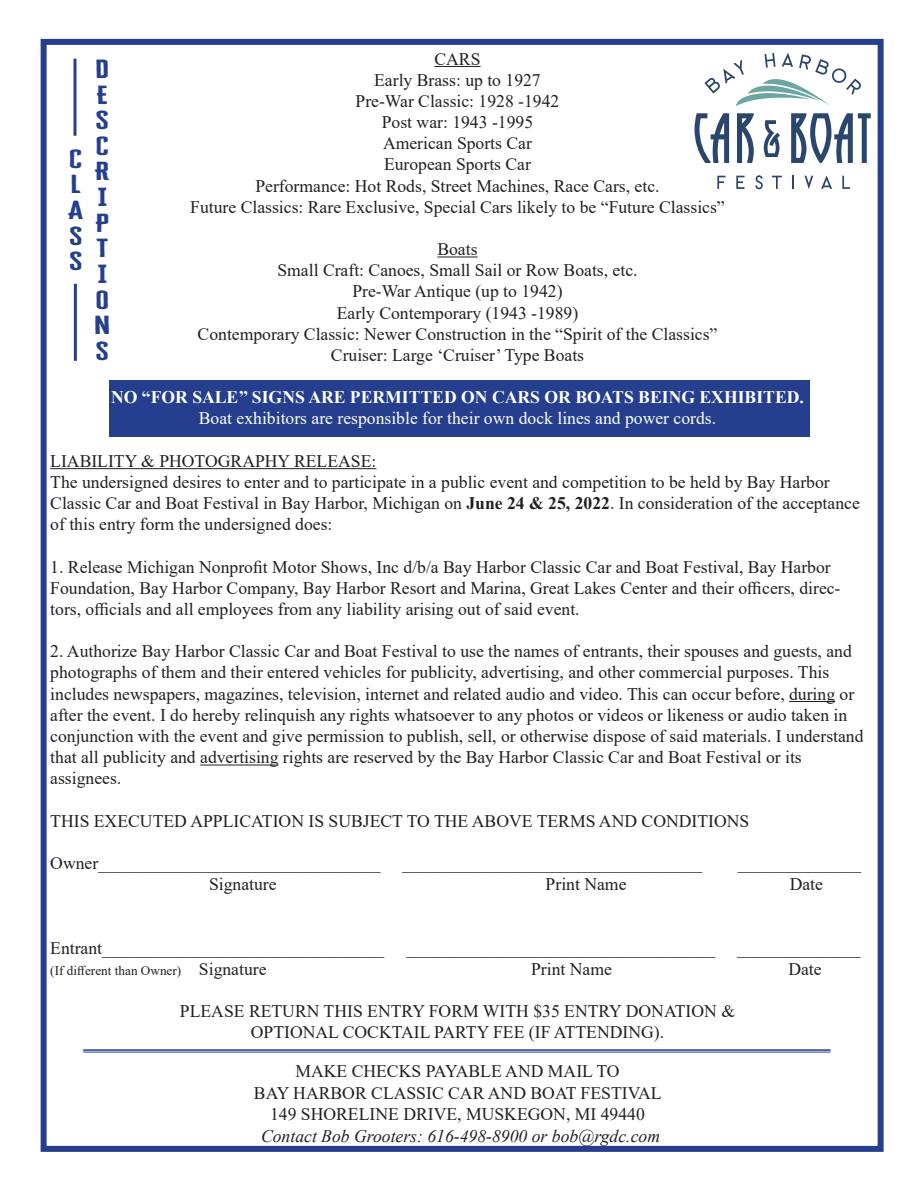
<style>
.page{position:relative;width:918px;height:1188px;background:#fff}
.page>*{position:absolute;margin:0;border:0;box-sizing:border-box;transform-origin:0 0}
.t1{font:21.3px "Cheddar Gothic HD";color:#253f8e;scale:1.56 1}
.t2{font:17.7px/21.1px "Times New Roman";color:#231f20}
.t3{font:17.7px "Times New Roman";color:#fff}
.t4{font:700 17.7px "Times New Roman";color:#fff}
.t5{font:italic 17.7px "Times New Roman";color:#231f20}
.t6{font:13.2px "Times New Roman";color:#231f20}
.s1{font-weight:700}
.s2{font-size:17.7px}
</style>
<div class="page">
<div style="left:109px;top:380px;width:701px;height:56px;background:#253f8e"></div>
<div style="left:41px;top:39px;width:843px;height:1113px;border:6px solid #253f8e"></div>
<hr style="left:434px;top:66px;width:47px;height:1px;background:#231f20">
<hr style="left:437px;top:257px;width:41px;height:1px;background:#231f20">
<hr style="left:50px;top:468px;width:326px;height:1px;background:#231f20">
<hr style="left:789px;top:701px;width:46px;height:1px;background:#231f20">
<hr style="left:200px;top:765px;width:79px;height:1px;background:#231f20">
<hr style="left:83px;top:1049px;width:748px;height:2px;background:#253f8e">
<hr style="left:83px;top:1052px;width:748px;height:1px;background:#253f8e">
<svg style="left:695px;top:113px;width:34px;height:50px"></svg>
<svg style="left:737px;top:113px;width:17px;height:50px"></svg>
<svg style="left:764px;top:120px;width:16px;height:37px"></svg>
<svg style="left:791px;top:113px;width:80px;height:50px"></svg>
<svg style="left:717px;top:176px;width:9px;height:13px"></svg>
<svg style="left:736px;top:176px;width:9px;height:13px"></svg>
<svg style="left:755px;top:175px;width:8px;height:14px"></svg>
<svg style="left:772px;top:176px;width:10px;height:13px"></svg>
<svg style="left:792px;top:176px;width:2px;height:13px"></svg>
<svg style="left:805px;top:176px;width:8px;height:13px"></svg>
<svg style="left:821px;top:175px;width:11px;height:14px"></svg>
<svg style="left:842px;top:176px;width:8px;height:13px"></svg>
<svg style="left:704px;top:53px;width:157px;height:53px"></svg>
<div style="left:73px;top:59px;width:3px;height:77px;border:2px solid #253f8e"></div>
<div style="left:74px;top:284px;width:3px;height:77px;border:2px solid #253f8e"></div>
<p class="t2" style="left:434px;top:47px;width:48px">CARS</p>
<p class="t2" style="left:356px;top:69px;width:205px;text-align:center">Early Brass: up to 1927<br>Pre-War Classic: 1928 -1942</p>
<p class="t2" style="left:382px;top:111px;width:153px">Post war: 1943 -1995</p>
<p class="t2" style="left:383px;top:132px;width:150px">American Sports Car<br>European Sports Car</p>
<p class="t2" style="left:255px;top:174px;width:406px">Performance: Hot Rods, Street Machines, Race Cars, etc.</p>
<p class="t2" style="left:190px;top:196px;width:536px">Future Classics: Rare Exclusive, Special Cars likely to be “Future Classics”</p>
<p class="t2" style="left:437px;top:238px;width:42px">Boats</p>
<p class="t2" style="left:277px;top:259px;width:362px;text-align:center">Small Craft: Canoes, Small Sail or Row Boats, etc.<br>Pre-War Antique (up to 1942)</p>
<p class="t2" style="left:198px;top:302px;width:521px;text-align:center">Early Contemporary (1943 -1989)<br>Contemporary Classic: Newer Construction in the “Spirit of the Classics”</p>
<p class="t2" style="left:331px;top:344px;width:255px">Cruiser: Large ‘Cruiser’ Type Boats</p>
<p class="t4" style="left:111px;top:385px;width:694px">NO “FOR SALE’’ SIGNS ARE PERMITTED ON CARS OR BOATS BEING EXHIBITED.</p>
<p class="t3" style="left:199px;top:406px;width:519px">Boat exhibitors are responsible for their own dock lines and power cords.</p>
<p class="t2" style="left:50px;top:450px;width:328px">LIABILITY &amp; PHOTOGRAPHY RELEASE:</p>
<p class="t2" style="left:50px;top:471px;width:781px">The undersigned desires to enter and to participate in a public event and competition to be held by Bay Harbor</p>
<p class="t2" style="left:50px;top:492px;width:811px">Classic Car and Boat Festival in Bay Harbor, Michigan on <span class="s1">June 24 &amp; 25, 2022</span>. In consideration of the acceptance of this entry form the undersigned does:</p>
<p class="t2" style="left:50px;top:556px;width:792px">1. Release Michigan Nonprofit Motor Shows, Inc d/b/a Bay Harbor Classic Car and Boat Festival, Bay Harbor<br>Foundation, Bay Harbor Company, Bay Harbor Resort and Marina, Great Lakes Center and their officers, direc&shy;tors, officials and all employees from any liability arising out of said event.</p>
<p class="t2" style="left:50px;top:640px;width:815px">2. Authorize Bay Harbor Classic Car and Boat Festival to use the names of entrants, their spouses and guests, and photographs of them and their entered vehicles for publicity, advertising, and other commercial purposes. This includes newspapers, magazines, television, internet and related audio and video. This can occur before, during or after the event. I do hereby relinquish any rights whatsoever to any photos or videos or likeness or audio taken in conjunction with the event and give permission to publish, sell, or otherwise dispose of said materials. I understand that all publicity and advertising rights are reserved by the Bay Harbor Classic Car and Boat Festival or its</p>
<p class="t2" style="left:50px;top:767px;width:73px">assignees.</p>
<p class="t2" style="left:50px;top:810px;width:701px">THIS EXECUTED APPLICATION IS SUBJECT TO THE ABOVE TERMS AND CONDITIONS</p>
<p class="t2" style="left:50px;top:852px;width:332px">Owner________________________________</p>
<p class="t2" style="left:403px;top:852px;width:301px">__________________________________</p>
<p class="t2" style="left:738px;top:852px;width:125px">______________</p>
<p class="t2" style="left:209px;top:873px;width:69px">Signature</p>
<p class="t2" style="left:546px;top:873px;width:82px">Print Name</p>
<p class="t2" style="left:790px;top:873px;width:35px">Date</p>
<p class="t1" style="left:95px;top:55px;width:10px">D</p>
<p class="t1" style="left:97px;top:81px;width:8px">E</p>
<p class="t1" style="left:96px;top:107px;width:10px">S</p>
<p class="t1" style="left:95px;top:132px;width:10px">C</p>
<p class="t1" style="left:95px;top:158px;width:11px">R</p>
<p class="t1" style="left:97px;top:184px;width:8px">I</p>
<p class="t1" style="left:95px;top:209px;width:10px">P</p>
<p class="t1" style="left:96px;top:235px;width:9px">T</p>
<p class="t1" style="left:97px;top:260px;width:8px">I</p>
<p class="t1" style="left:95px;top:286px;width:10px">O</p>
<p class="t1" style="left:94px;top:312px;width:12px">N</p>
<p class="t1" style="left:96px;top:337px;width:10px">S</p>
<p class="t1" style="left:69px;top:145px;width:10px">C</p>
<p class="t1" style="left:71px;top:171px;width:8px">L</p>
<p class="t1" style="left:68px;top:196px;width:11px">A</p>
<p class="t1" style="left:69px;top:222px;width:10px">S</p>
<p class="t1" style="left:69px;top:248px;width:10px">S</p>
<p class="t2" style="left:50px;top:937px;width:812px">Entrant________________________________ ___________________________________ ______________</p>
<p class="t6" style="left:50px;top:961px;width:218px">(If different than Owner) <span class="s2">Signature</span></p>
<p class="t2" style="left:531px;top:958px;width:82px">Print Name</p>
<p class="t2" style="left:788px;top:958px;width:35px">Date</p>
<p class="t2" style="left:180px;top:1000px;width:557px">PLEASE RETURN THIS ENTRY FORM WITH $35 ENTRY DONATION &amp;</p>
<p class="t2" style="left:251px;top:1021px;width:415px">OPTIONAL COCKTAIL PARTY FEE (IF ATTENDING).</p>
<p class="t2" style="left:295px;top:1060px;width:326px">MAKE CHECKS PAYABLE AND MAIL TO</p>
<p class="t2" style="left:254px;top:1082px;width:409px">BAY HARBOR CLASSIC CAR AND BOAT FESTIVAL</p>
<p class="t2" style="left:270px;top:1103px;width:376px">149 SHORELINE DRIVE, MUSKEGON, MI 49440</p>
<p class="t5" style="left:261px;top:1124px;width:401px">Contact Bob Grooters: 616-498-8900 or bob@rgdc.com</p>
</div>
